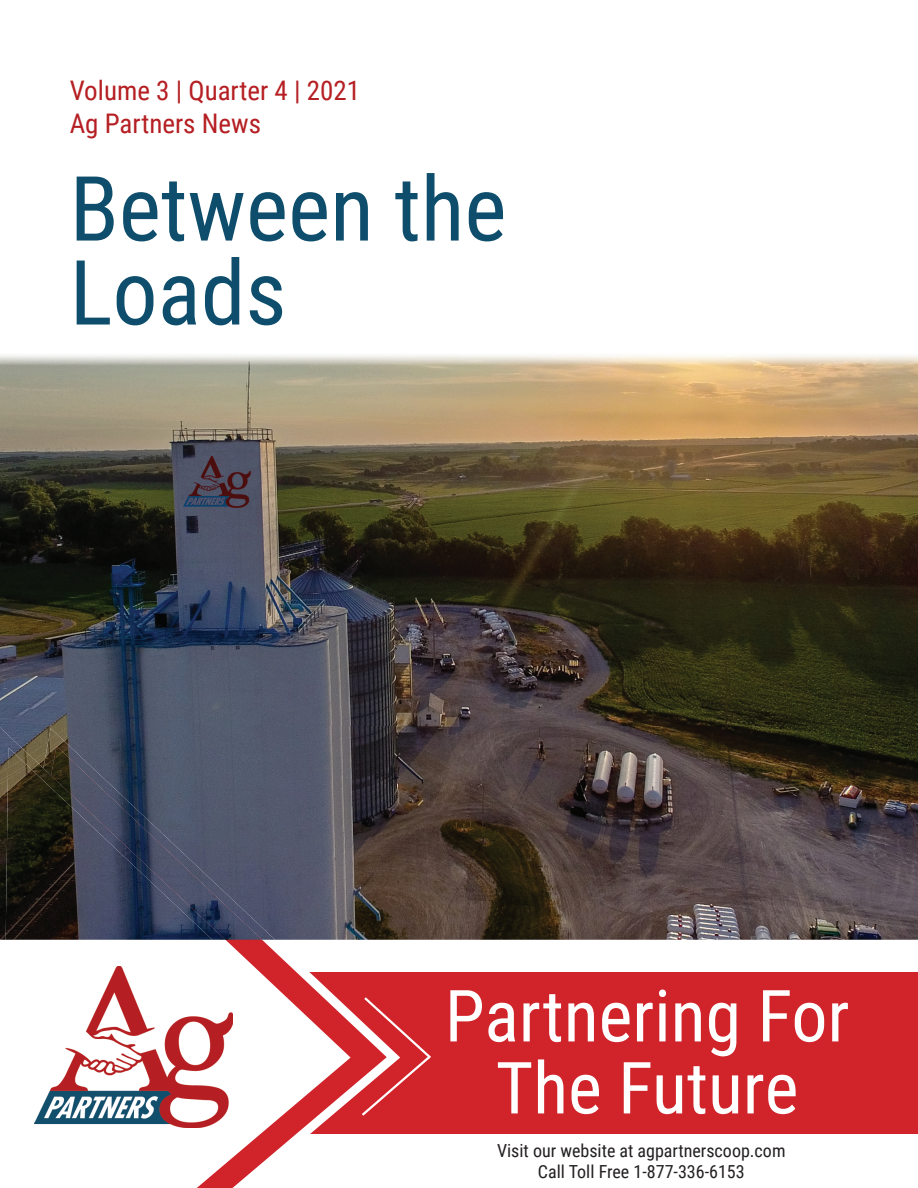
<style>
.page{position:relative;width:918px;height:1188px;background:#fff}
.page>*{position:absolute;margin:0;border:0;box-sizing:border-box;transform-origin:0 0}
.t1{font:90px/84px "Roboto Condensed";color:#0e4e6c}
.t2{font:72px/72px "Roboto Condensed";color:#fff;text-align:center}
.t3{font:27px/32.4px "Roboto Condensed";color:#b51f23}
.t4{font:18px/21.6px "Roboto Condensed";color:#231f20;text-align:center}
</style>
<div class="page">
<div style="left:256px;top:972px;width:662px;height:162px;background:#d1232a"></div>
<svg style="left:34px;top:940px;width:317px;height:248px"></svg>
<svg style="left:359px;top:997px;width:72px;height:119px"></svg>
<img style="left:35px;top:966px;width:198px;height:162px">
<img style="left:0;top:355px;width:918px;height:424px">
<img style="left:275px;top:779px;width:643px;height:54px">
<img style="left:275px;top:833px;width:643px;height:53px">
<img style="left:275px;top:886px;width:643px;height:54px">
<img style="left:225px;top:728px;width:50px;height:212px">
<img style="left:0;top:727px;width:225px;height:213px">
<h3 class="t3" style="left:70px;top:73px;width:292px">Volume 3 | Quarter 4 | 2021<br>Ag Partners News</h3>
<h1 class="t1" style="left:70px;top:163px;width:438px">Between the<br>Loads</h1>
<h2 class="t2" style="left:445px;top:977px;width:406px">Partnering For<br>The Future</h2>
<p class="t4" style="left:497px;top:1139px;width:290px">Visit our website at agpartnerscoop.com<br>Call Toll Free 1-877-336-6153</p>
</div>
